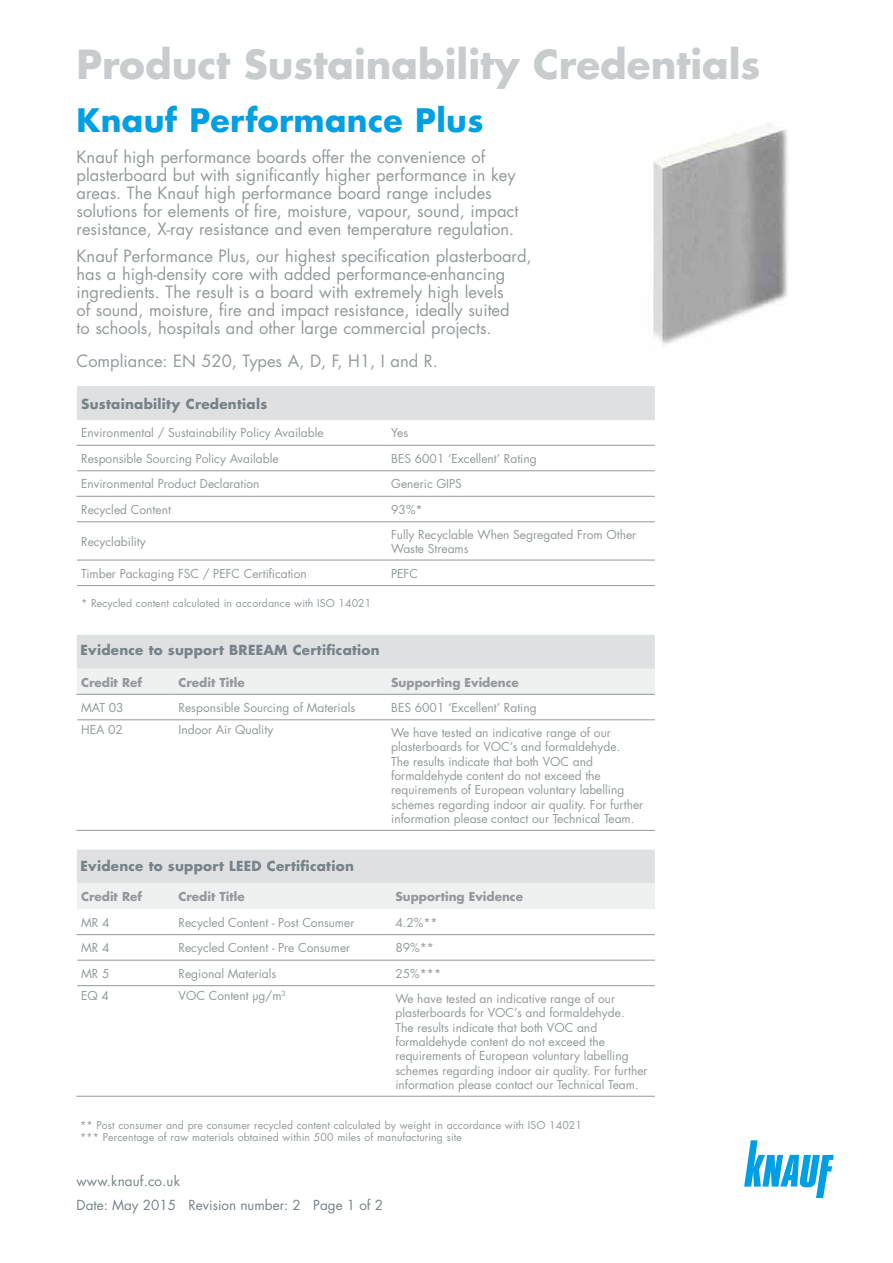
<style>
.page{position:relative;width:893px;height:1263px;background:#fff}
.page>*{position:absolute;margin:0;border:0;box-sizing:border-box;transform-origin:0 0}
.t1{font:700 39px "Futura Std";color:#c9ccce}
.t2{font:700 31.5px "Futura Std";letter-spacing:.01em;color:#009fe3}
.t3{font:16.5px/18px "Futura Std";color:#93999c}
.t4{font:700 13.5px "Futura Std";letter-spacing:.02em;color:#75838a}
.t5{font:13.5px "Futura Std";color:#75838a}
.t6{font:12px/14.4px "Futura Std";color:#93999c}
.t7{font:700 12px "Futura Std";color:#93999c}
.t8{font:10.5px/12.6px "Futura Std";letter-spacing:.01em;color:#93999c}
</style>
<div class="page">
<div style="left:77px;top:386px;width:578px;height:34px;background:#dfe0e1"></div>
<hr style="left:77px;top:521px;width:310px;height:1px;background:#93999c">
<hr style="left:387px;top:521px;width:268px;height:1px;background:#93999c">
<hr style="left:77px;top:560px;width:310px;height:1px;background:#93999c">
<hr style="left:387px;top:560px;width:268px;height:1px;background:#93999c">
<hr style="left:77px;top:445px;width:310px;height:1px;background:#93999c">
<hr style="left:387px;top:445px;width:268px;height:1px;background:#93999c">
<hr style="left:77px;top:585px;width:310px;height:1px;background:#93999c">
<hr style="left:387px;top:585px;width:268px;height:1px;background:#93999c">
<hr style="left:77px;top:470px;width:310px;height:1px;background:#93999c">
<hr style="left:387px;top:470px;width:268px;height:1px;background:#93999c">
<hr style="left:77px;top:496px;width:310px;height:1px;background:#93999c">
<hr style="left:387px;top:496px;width:268px;height:1px;background:#93999c">
<svg style="left:77px;top:635px;width:578px;height:59px"></svg>
<hr style="left:77px;top:694px;width:97px;height:1px;background:#93999c">
<hr style="left:174px;top:694px;width:213px;height:1px;background:#93999c">
<hr style="left:387px;top:694px;width:268px;height:1px;background:#93999c">
<hr style="left:77px;top:719px;width:97px;height:1px;background:#93999c">
<hr style="left:174px;top:719px;width:213px;height:1px;background:#93999c">
<hr style="left:387px;top:719px;width:268px;height:1px;background:#93999c">
<hr style="left:77px;top:830px;width:97px;height:1px;background:#93999c">
<hr style="left:174px;top:830px;width:213px;height:1px;background:#93999c">
<hr style="left:387px;top:830px;width:268px;height:1px;background:#93999c">
<svg style="left:77px;top:849px;width:578px;height:60px"></svg>
<hr style="left:77px;top:1096px;width:97px;height:1px;background:#93999c">
<hr style="left:174px;top:1096px;width:217px;height:1px;background:#93999c">
<hr style="left:391px;top:1096px;width:264px;height:1px;background:#93999c">
<hr style="left:77px;top:934px;width:97px;height:1px;background:#93999c">
<hr style="left:174px;top:934px;width:217px;height:1px;background:#93999c">
<hr style="left:391px;top:934px;width:264px;height:1px;background:#93999c">
<hr style="left:77px;top:960px;width:97px;height:1px;background:#93999c">
<hr style="left:174px;top:960px;width:217px;height:1px;background:#93999c">
<hr style="left:391px;top:960px;width:264px;height:1px;background:#93999c">
<hr style="left:77px;top:985px;width:97px;height:1px;background:#93999c">
<hr style="left:174px;top:985px;width:217px;height:1px;background:#93999c">
<hr style="left:391px;top:985px;width:264px;height:1px;background:#93999c">
<img style="left:653px;top:123px;width:135px;height:222px">
<svg style="left:744px;top:1140px;width:90px;height:57px"></svg>
<h1 class="t1" style="left:77px;top:38px;width:686px">Product Sustainability Credentials</h1>
<h2 class="t2" style="left:77px;top:100px;width:408px">Knauf Performance Plus</h2>
<p class="t3" style="left:77px;top:148px;width:443px">Knauf high performance boards offer the convenience of plasterboard but with significantly higher performance in key areas. The Knauf high performance board range includes solutions for elements of fire, moisture, vapour, sound, impact resistance, X-ray resistance and even temperature regulation.</p>
<p class="t3" style="left:77px;top:247px;width:457px">Knauf Performance Plus, our highest specification plasterboard, has a high-density core with added performance-enhancing ingredients. The result is a board with extremely high levels<br>of sound, moisture, fire and impact resistance, ideally suited<br>to schools, hospitals and other large commercial projects.</p>
<h3 class="t3" style="left:77px;top:352px;width:363px">Compliance: EN 520, Types A, D, F, H1, I and R.</h3>
<p class="t4" style="left:81px;top:395px;width:188px">Sustainability Credentials</p>
<p class="t6" style="left:81px;top:426px;width:244px">Environmental / Sustainability Policy Available</p>
<p class="t6" style="left:391px;top:426px;width:18px">Yes</p>
<p class="t6" style="left:81px;top:451px;width:199px">Responsible Sourcing Policy Available</p>
<p class="t6" style="left:391px;top:451px;width:147px">BES 6001 ‘Excellent’ Rating</p>
<p class="t6" style="left:81px;top:477px;width:180px">Environmental Product Declaration</p>
<p class="t6" style="left:391px;top:477px;width:72px">Generic GIPS</p>
<p class="t6" style="left:81px;top:502px;width:91px">Recycled Content</p>
<p class="t6" style="left:391px;top:502px;width:33px">93%*</p>
<p class="t6" style="left:81px;top:534px;width:66px">Recyclability</p>
<p class="t6" style="left:391px;top:527px;width:247px">Fully Recyclable When Segregated From Other<br>Waste Streams</p>
<p class="t6" style="left:81px;top:566px;width:227px">Timber Packaging FSC / PEFC Certification</p>
<p class="t6" style="left:391px;top:566px;width:28px">PEFC</p>
<p class="t8" style="left:81px;top:597px;width:292px">* Recycled content calculated in accordance with ISO 14021</p>
<p class="t4" style="left:81px;top:641px;width:301px">Evidence to support BREEAM Certification</p>
<p class="t7" style="left:81px;top:674px;width:63px">Credit Ref</p>
<p class="t7" style="left:179px;top:674px;width:68px">Credit Title</p>
<p class="t7" style="left:391px;top:674px;width:129px">Supporting Evidence</p>
<p class="t6" style="left:81px;top:700px;width:44px">MAT 03</p>
<p class="t6" style="left:179px;top:700px;width:178px">Responsible Sourcing of Materials</p>
<p class="t6" style="left:391px;top:700px;width:147px">BES 6001 ‘Excellent’ Rating</p>
<p class="t6" style="left:81px;top:722px;width:43px">HEA 02</p>
<p class="t6" style="left:179px;top:722px;width:96px">Indoor Air Quality</p>
<p class="t6" style="left:391px;top:725px;width:254px">We have tested an indicative range of our plasterboards for VOC’s and formaldehyde.<br>The results indicate that both VOC and formaldehyde content do not exceed the requirements of European voluntary labelling schemes regarding indoor air quality. For further information please contact our Technical Team.</p>
<p class="t4" style="left:81px;top:857px;width:275px">Evidence to support LEED Certification</p>
<p class="t7" style="left:81px;top:889px;width:63px">Credit Ref</p>
<p class="t7" style="left:179px;top:889px;width:68px">Credit Title</p>
<p class="t7" style="left:395px;top:889px;width:129px">Supporting Evidence</p>
<p class="t6" style="left:81px;top:915px;width:30px">MR 4</p>
<p class="t6" style="left:179px;top:915px;width:177px">Recycled Content - Post Consumer</p>
<p class="t6" style="left:395px;top:915px;width:44px">4.2%**</p>
<p class="t6" style="left:81px;top:941px;width:30px">MR 4</p>
<p class="t6" style="left:179px;top:941px;width:173px">Recycled Content - Pre Consumer</p>
<p class="t6" style="left:395px;top:941px;width:40px">89%**</p>
<p class="t6" style="left:81px;top:966px;width:30px">MR 5</p>
<p class="t6" style="left:179px;top:966px;width:99px">Regional Materials</p>
<p class="t6" style="left:395px;top:966px;width:47px">25%***</p>
<p class="t6" style="left:81px;top:988px;width:29px">EQ 4</p>
<p class="t6" style="left:179px;top:988px;width:109px">VOC Content μg/m<sup>3</sup></p>
<p class="t6" style="left:395px;top:991px;width:254px">We have tested an indicative range of our plasterboards for VOC’s and formaldehyde.<br>The results indicate that both VOC and formaldehyde content do not exceed the requirements of European voluntary labelling schemes regarding indoor air quality. For further information please contact our Technical Team.</p>
<p class="t8" style="left:80px;top:1118px;width:503px">** Post consumer and pre consumer recycled content calculated by weight in accordance with ISO 14021 *** Percentage of raw materials obtained within 500 miles of manufacturing site</p>
<p class="t5" style="left:77px;top:1173px;width:105px">www.knauf.co.uk</p>
<p class="t5" style="left:77px;top:1197px;width:308px">Date: May 2015 Revision number: 2 Page 1 of 2</p>
</div>
